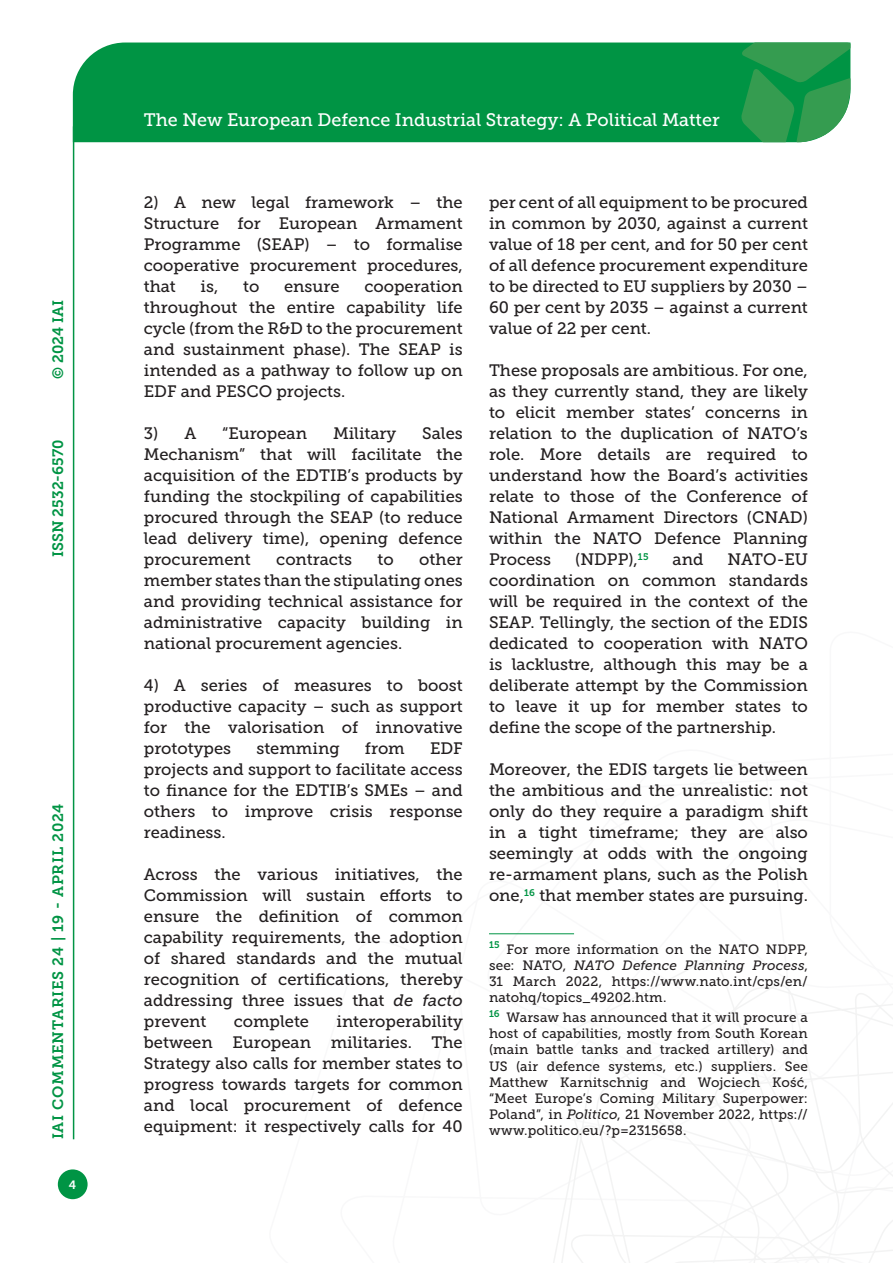
<style>
.page{position:relative;width:893px;height:1263px;background:#fff}
.page>*{position:absolute;margin:0;border:0;box-sizing:border-box;transform-origin:0 0}
.t1{font:18px "Museo Slab 500";color:#fff}
.Testo{font:16.5px/21px "Museo Slab 500";color:#231f20;text-align:justify}
.t2{font:15px "Museo Slab 700";letter-spacing:.05em;color:#009444}
.t3{font:15px "Museo Slab 700";color:#009444}
.Nota{font:13.5px/16.2px "Museo Slab 500";letter-spacing:.005em;color:#231f20;text-align:justify}
.t4{font:12px "Museo Slab 700";color:#fff}
.s1{font-style:italic}
</style>
<div class="page">
<svg style="left:553px;top:960px;width:340px;height:303px"></svg>
<div style="left:73px;top:43px;width:668px;height:99px;background:#009444"></div>
<svg style="left:741px;top:43px;width:109px;height:99px;background:#319e55"></svg>
<div style="left:58px;top:1169px;width:30px;height:30px;background:#009444;border-radius:50%"></div>
<hr style="left:73px;top:126px;width:1px;height:1013px;background:#009444">
<hr style="left:489px;top:933px;width:85px;height:1px;background:#009444">
<p class="t2" style="left:50px;top:379px;width:80px;rotate:-90deg">© 2024 IAI</p>
<p class="t3" style="left:50px;top:557px;width:119px;rotate:-90deg">ISSN 2532-6570</p>
<p class="t2" style="left:50px;top:1139px;width:337px;rotate:-90deg">IAI COMMENTARIES 24 | 19 - APRIL 2024</p>
<p class="t4" style="left:69px;top:1178px;width:9px">4</p>
<p class="t1" style="left:144px;top:110px;width:577px">The New European Defence Industrial Strategy: A Political Matter</p>
<p class="Testo" style="left:144px;top:192px;width:320px">2) A new legal framework – the Structure for European Armament Programme (SEAP) – to formalise cooperative procurement procedures, that</p>
<p class="Testo" style="left:144px;top:276px;width:320px;text-indent:220px">cooperation throughout the entire capability life cycle (from the R&amp;D to the procurement and sustainment phase). The SEAP is intended as a pathway to follow up on EDF and PESCO projects.</p>
<p class="Testo" style="left:144px;top:423px;width:54px">3) A</p>
<p class="Testo" style="left:222px;top:423px;width:86px">“European</p>
<p class="Testo" style="left:333px;top:423px;width:65px">Military</p>
<p class="Testo" style="left:201px;top:276px;width:19px">is,</p>
<p class="Testo" style="left:243px;top:276px;width:18px">to</p>
<p class="Testo" style="left:284px;top:276px;width:57px">ensure</p>
<p class="Testo" style="left:144px;top:423px;width:320px;text-indent:278px">Sales Mechanism” that will facilitate the acquisition of the EDTIB’s products by funding the stockpiling of capabilities procured through the SEAP (to reduce lead delivery time), opening defence procurement</p>
<p class="Testo" style="left:144px;top:549px;width:320px;text-indent:275px">other member states than the stipulating ones and providing technical assistance for administrative capacity building in national procurement agencies.</p>
<p class="Testo" style="left:144px;top:675px;width:320px">4) A series of measures to boost productive capacity – such as support for the valorisation of innovative prototypes</p>
<p class="Testo" style="left:276px;top:549px;width:77px">contracts</p>
<p class="Testo" style="left:377px;top:549px;width:18px">to</p>
<p class="Testo" style="left:256px;top:738px;width:85px">stemming</p>
<p class="Testo" style="left:365px;top:738px;width:41px">from</p>
<p class="Testo" style="left:144px;top:738px;width:320px;text-indent:286px">EDF projects and support to facilitate access to finance for the EDTIB’s SMEs – and others to improve crisis response readiness.</p>
<p class="Testo" style="left:144px;top:864px;width:320px">Across the various initiatives, the Commission will sustain efforts to ensure the definition of common capability requirements, the adoption of shared standards and the mutual recognition of certifications, thereby addressing three issues that <span class="s1">de facto </span>prevent</p>
<p class="Testo" style="left:144px;top:1011px;width:320px;text-indent:193px">interoperability between European militaries. The Strategy also calls for member states to progress towards targets for common and local procurement of defence equipment: it respectively calls for 40</p>
<p class="Testo" style="left:234px;top:1011px;width:77px">complete</p>
<p class="Testo" style="left:489px;top:192px;width:320px">per cent of all equipment to be procured in common by 2030, against a current value of 18 per cent, and for 50 per cent of all defence procurement expenditure to be directed to EU suppliers by 2030 – 60 per cent by 2035 – against a current value of 22 per cent.</p>
<p class="Testo" style="left:489px;top:360px;width:320px">These proposals are ambitious. For one, as they currently stand, they are likely to elicit member states’ concerns in relation to the duplication of NATO’s role. More details are required to understand how the Board’s activities relate to those of the Conference of National Armament Directors (CNAD) within the NATO Defence Planning Process</p>
<p class="Testo" style="left:575px;top:549px;width:75px">(NDPP),<sup>15</sup></p>
<p class="Testo" style="left:673px;top:549px;width:32px">and</p>
<p class="Testo" style="left:489px;top:549px;width:320px;text-indent:238px">NATO-EU coordination on common standards will be required in the context of the SEAP. Tellingly, the section of the EDIS dedicated to cooperation with NATO is lacklustre, although this may be a deliberate attempt by the Commission to leave it up for member states to define the scope of the partnership.</p>
<p class="Testo" style="left:489px;top:759px;width:320px">Moreover, the EDIS targets lie between the ambitious and the unrealistic: not only do they require a paradigm shift in a tight timeframe; they are also seemingly at odds with the ongoing re-armament plans, such as the Polish one,<sup>16</sup> that member states are pursuing.</p>
<p class="Nota" style="left:489px;top:941px;width:320px"><sup>15</sup> For more information on the NATO NDPP, see: NATO, <span class="s1">NATO Defence Planning Process</span>, 31 March 2022, https://www.nato.int/cps/en/ natohq/topics_49202.htm.</p>
<p class="Nota" style="left:489px;top:1009px;width:320px"><sup>16</sup> Warsaw has announced that it will procure a host of capabilities, mostly from South Korean (main battle tanks and tracked artillery) and US (air defence systems, etc.) suppliers. See Matthew Karnitschnig and Wojciech Kość, “Meet Europe’s Coming Military Superpower:<br>Poland”, in <span class="s1">Politico</span>, 21 November 2022, https:// www.politico.eu/?p=2315658.</p>
</div>
